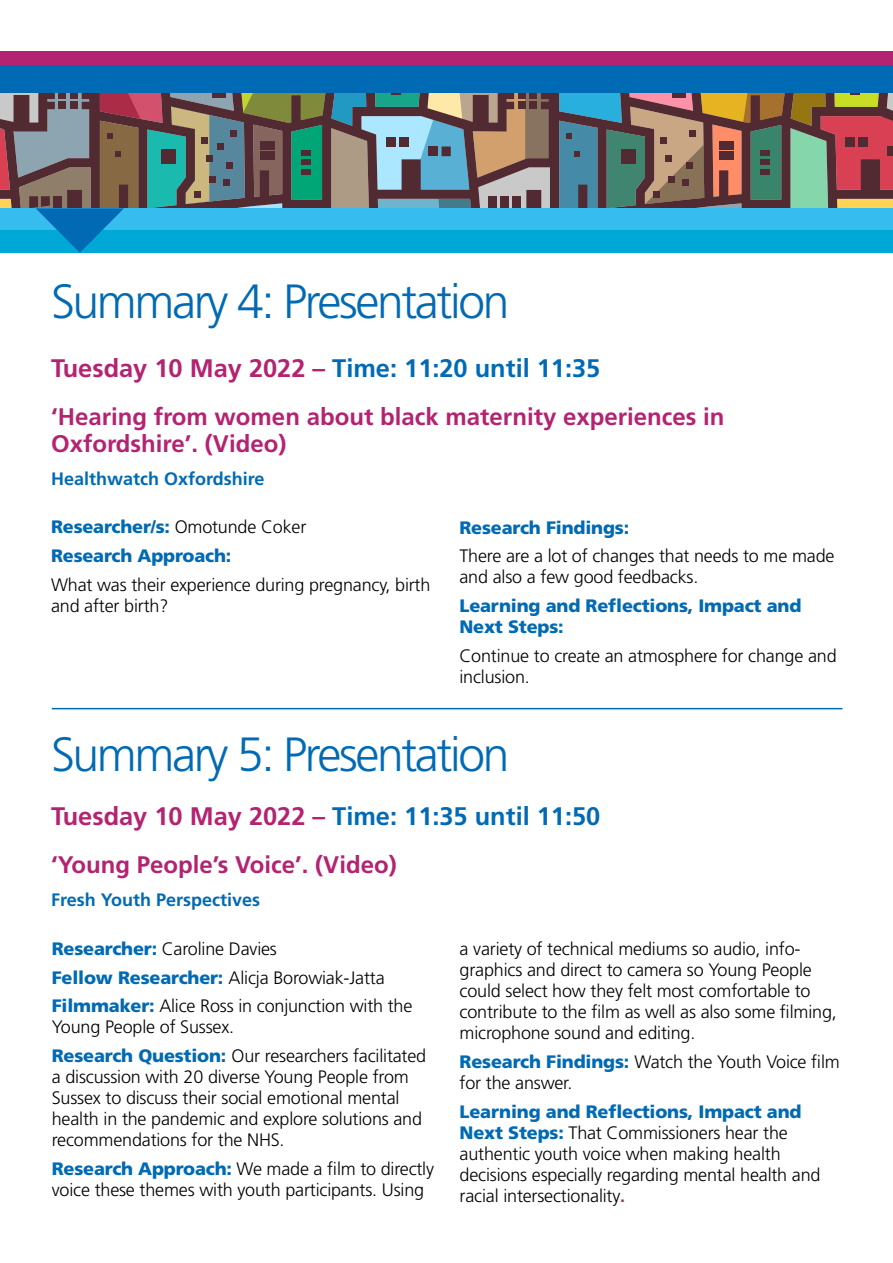
<style>
.page{position:relative;width:893px;height:1263px;background:#fff}
.page>*{position:absolute;margin:0;border:0;box-sizing:border-box;transform-origin:0 0}
.t1{font:300 48px "Frutiger LT Std";letter-spacing:-.05em;color:#006ab4}
.t2{font:700 25.35px "Frutiger LT Std";color:#006ab4}
.t3{font:700 24px/27px "Frutiger LT Std";color:#b42371}
.t4{font:300 18px/21px "Frutiger LT Std";letter-spacing:-.01em;color:#000}
.t5{font:900 18px/28.7px "Frutiger";letter-spacing:-.01em;color:#006ab4}
.t6{font:700 18px "Frutiger LT Std";color:#006ab4}
.s1{color:#b42371}
.s2{font-family:"Frutiger LT Std";font-weight:300;color:#000}
.s3{font-family:"Frutiger";font-weight:900;color:#006ab4}
.s4{font-weight:700;color:#b42371}
</style>
<div class="page">
<svg style="left:331px;top:93px;width:219px;height:115px"></svg>
<svg style="left:559px;top:93px;width:334px;height:115px"></svg>
<div style="left:621px;top:150px;width:14px;height:14px;background:#522a31"></div>
<div style="left:529px;top:93px;width:8px;height:6px;background:#522a31"></div>
<div style="left:518px;top:93px;width:7px;height:6px;background:#522a31"></div>
<div style="left:529px;top:102px;width:8px;height:7px;background:#522a31"></div>
<div style="left:518px;top:102px;width:7px;height:7px;background:#522a31"></div>
<div style="left:0;top:58px;width:893px;height:35px;background:#006ab4"></div>
<div style="left:0;top:51px;width:893px;height:13px;background:#b42371"></div>
<div style="left:0;top:208px;width:893px;height:23px;background:#36bcee"></div>
<div style="left:0;top:231px;width:893px;height:22px;background:#00a8d7"></div>
<svg style="left:0;top:93px;width:325px;height:160px"></svg>
<hr style="left:52px;top:708px;width:790px;height:1px;background:#006ab4">
<h1 class="t1" style="left:51px;top:274px;width:460px">Summary 4: Presentation</h1>
<h2 class="t2" style="left:51px;top:354px;width:551px"><span class="s1">Tuesday 10 May 2022 –</span> Time: 11:20 until 11:35</h2>
<h3 class="t3" style="left:51px;top:404px;width:675px">‘Hearing from women about black maternity experiences in<br>Oxfordshire’. (Video)</h3>
<p class="t6" style="left:51px;top:468px;width:215px">Healthwatch Oxfordshire</p>
<p class="t5" style="left:51px;top:513px;width:257px">Researcher/s: <span class="s2">Omotunde Coker<br></span>Research Approach:</p>
<p class="t4" style="left:51px;top:574px;width:381px">What was their experience during pregnancy, birth and after birth?</p>
<p class="t5" style="left:459px;top:513px;width:171px">Research Findings:</p>
<p class="t4" style="left:459px;top:546px;width:376px">There are a lot of changes that needs to me made and also a few good feedbacks.</p>
<p class="t5" style="left:459px;top:595px;width:343px;line-height:21px">Learning and Reflections, Impact and<br>Next Steps:</p>
<p class="t4" style="left:459px;top:645px;width:379px">Continue to create an atmosphere for change and inclusion.</p>
<h1 class="t1" style="left:51px;top:727px;width:460px">Summary 5: Presentation</h1>
<h2 class="t2" style="left:51px;top:801px;width:551px"><span class="s1">Tuesday 10 May 2022 –</span> Time: 11:35 until 11:50</h2>
<h3 class="t3" style="left:51px;top:851px;width:347px">‘Young People’s Voice’. (Video)</h3>
<p class="t6" style="left:51px;top:889px;width:211px">Fresh Youth Perspectives</p>
<p class="t4" style="left:52px;top:935px;width:362px;line-height:28.7px"><span class="s3">Researcher:</span> Caroline Davies<br><span class="s3">Fellow Researcher:</span> Alicja Borowiak-Jatta<br><span class="s3">Filmmaker:</span> Alice Ross in conjunction with the</p>
<p class="t4" style="left:52px;top:1013px;width:376px;line-height:28.7px">Young People of Sussex.<br><span class="s3">Research Question:</span> Our researchers facilitated</p>
<p class="t4" style="left:52px;top:1066px;width:372px">a discussion with 20 diverse Young People from Sussex to discuss their social emotional mental health in the pandemic and explore solutions and recommendations for the NHS.</p>
<p class="t4" style="left:52px;top:1158px;width:384px"><span class="s3">Research Approach:</span> We made a film to directly voice these themes with youth participants. Using</p>
<p class="t4" style="left:460px;top:938px;width:379px">a variety of technical mediums so audio, info&shy;graphics and direct to camera so Young People could select how they felt most comfortable to contribute to the film as well as also some filming, microphone sound and editing.</p>
<p class="t4" style="left:460px;top:1051px;width:382px;line-height:21.6px"><span class="s3">Research Findings:</span> Watch the Youth Voice film for the answer.</p>
<p class="t5" style="left:460px;top:1097px;width:343px">Learning and Reflections, Impact and</p>
<p class="t4" style="left:460px;top:1123px;width:362px"><span class="s3">Next Steps:</span> That Commissioners hear the authentic youth voice when making health decisions especially regarding mental health and racial intersectionality<span class="s4">.</span></p>
</div>
